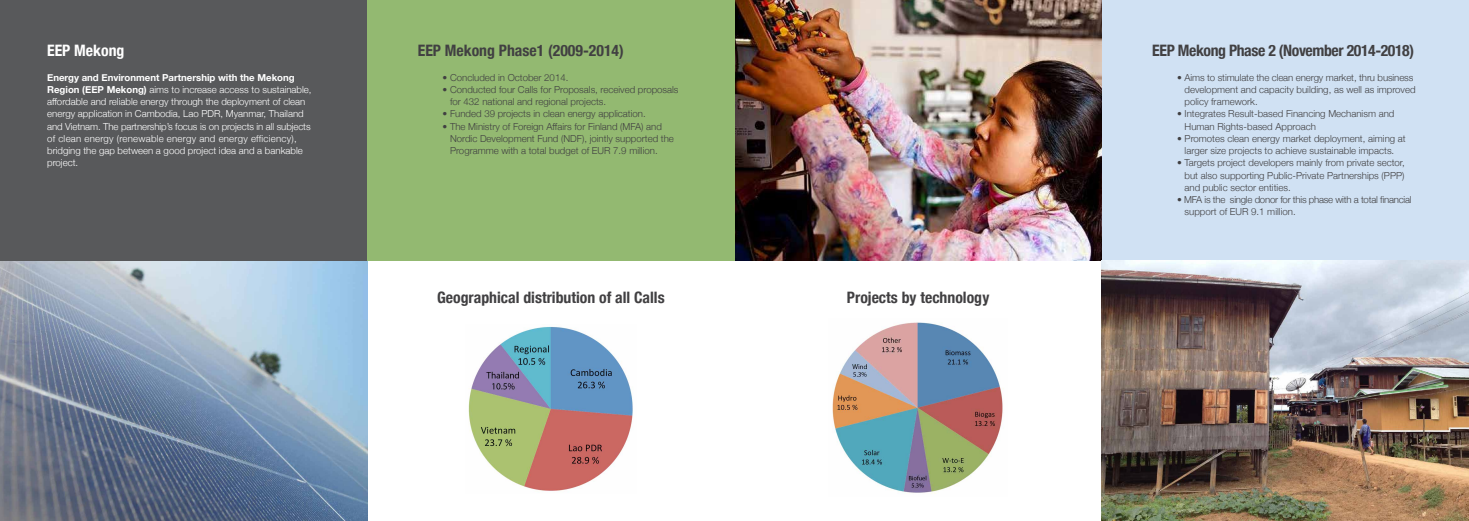
<style>
.page{position:relative;width:1469px;height:521px;background:#fff}
.page>*{position:absolute;margin:0;border:0;box-sizing:border-box;transform-origin:0 0}
.t1{font:700 condensed 15.75px "Helvetica Neue";color:#414042}
.t2{font:700 condensed 15.75px "Helvetica Neue";letter-spacing:-.025em;color:#414042}
.t3{font:700 condensed 15.75px "Helvetica Neue";color:#fff}
.t4{font:300 9.62px/12.2px "Helvetica Neue";color:#414042}
.t5{font:300 9.62px/12.2px "Helvetica Neue";color:#fff}
.t6{font:300 9.62px/12.2px "Helvetica Neue";letter-spacing:-.025em;color:#414042}
.s1{font-weight:700}
</style>
<div class="page">
<div style="left:1101px;top:0;width:367px;height:260px;background:#d0e1f3"></div>
<img style="left:0;top:260px;width:367px;height:261px">
<img style="left:734px;top:0;width:367px;height:260px">
<div style="left:0;top:0;width:367px;height:260px;background:#58595b"></div>
<div style="left:367px;top:0;width:367px;height:260px;background:#93b971"></div>
<img style="left:832px;top:322px;width:171px;height:172px">
<img style="left:468px;top:326px;width:165px;height:165px">
<img style="left:1101px;top:260px;width:367px;height:261px">
<h1 class="t3" style="left:47px;top:37px;width:79px">EEP Mekong</h1>
<p class="t5" style="left:47px;top:70px;width:266px"><span class="s1">Energy and Environment Partnership with the Mekong Region (EEP Mekong)</span> aims to increase access to sustainable, affordable and reliable energy through the deployment of clean energy application in Cambodia, Lao PDR, Myanmar, Thailand and Vietnam. The partnership’s focus is on projects in all subjects of clean energy (renewable energy and energy efficiency), bridging the gap between a good project idea and a bankable project.</p>
<h1 class="t1" style="left:418px;top:37px;width:207px">EEP Mekong Phase1 (2009-2014)</h1>
<p class="t4" style="left:442px;top:70px;width:127px">• Concluded in October 2014.</p>
<p class="t4" style="left:450px;top:83px;width:230px;text-indent:-7px">• Conducted four Calls for Proposals, received proposals for 432 national and regional projects.</p>
<p class="t4" style="left:442px;top:107px;width:205px">• Funded 39 projects in clean energy application.</p>
<p class="t4" style="left:450px;top:119px;width:225px;text-indent:-7px">• The Ministry of Foreign Affairs for Finland (MFA) and<br>Nordic Development Fund (NDF), jointly supported the<br>Programme with a total budget of EUR 7.9 million.</p>
<h1 class="t1" style="left:437px;top:284px;width:229px">Geographical distribution of all Calls</h1>
<h1 class="t1" style="left:847px;top:284px;width:144px">Projects by technology</h1>
<h1 class="t2" style="left:1152px;top:37px;width:263px">EEP Mekong Phase 2 (November 2014-2018)</h1>
<p class="t4" style="left:1184px;top:70px;width:232px;text-indent:-7px">• Aims to stimulate the clean energy market, thru business development and capacity building, as well as improved policy framework.</p>
<p class="t4" style="left:1184px;top:107px;width:211px;text-indent:-7px">• Integrates Result-based Financing Mechanism and<br>Human Rights-based Approach</p>
<p class="t4" style="left:1177px;top:132px;width:230px;text-align:center">• Promotes clean energy market deployment, aiming at larger size projects to achieve sustainable impacts.</p>
<p class="t4" style="left:1184px;top:156px;width:222px;text-align:justify;text-indent:-7px">• Targets project developers mainly from private sector, but also supporting Public-Private Partnerships (PPP) and public sector entities.</p>
<p class="t6" style="left:1184px;top:193px;width:228px;text-indent:-7px">• MFA is the single donor for this phase with a total financial support of EUR 9.1 million.</p>
</div>
